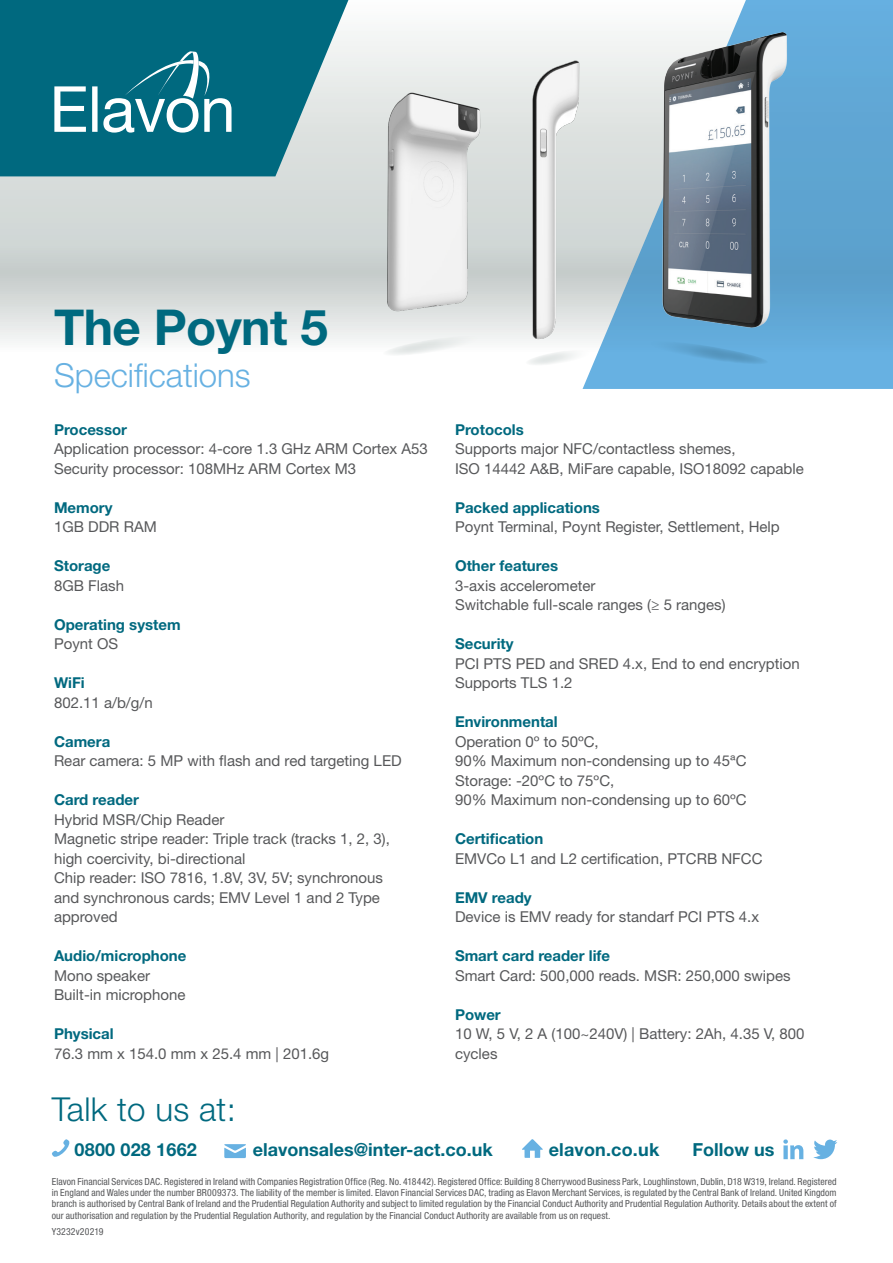
<style>
.page{position:relative;width:893px;height:1263px;background:#fff}
.page>*{position:absolute;margin:0;border:0;box-sizing:border-box;transform-origin:0 0}
.t1{font:700 49.5px "Helvetica Neue LT Std";letter-spacing:-.01em;color:#00697f}
.t2{font:300 33px "Helvetica Neue LT Std";color:#67b1e2}
.P-Main_Body_Text{font:300 33px "Helvetica Neue LT Std";letter-spacing:.01em;color:#00697f}
.H5-Web_Address_URL{font:700 18px "Helvetica Neue LT Std";color:#00697f}
.P-Main_Body_Text-2{font:15px "Helvetica Neue LT Std";color:#57585a}
.P-Main_Body_Text-3{font:700 15px "Helvetica Neue LT Std";color:#00697f}
.t3{font:condensed 9.75px/11.6px "Helvetica Neue LT Std";letter-spacing:.005em;color:#57585a;text-align:justify}
</style>
<div class="page">
<svg style="left:0;top:0;width:583px;height:389px"></svg>
<svg style="left:0;top:0;width:348px;height:176px;fill:#00697f"></svg>
<svg style="left:54px;top:51px;width:178px;height:82px"></svg>
<svg style="left:583px;top:0;width:310px;height:389px"></svg>
<img style="left:663px;top:31px;width:124px;height:298px">
<svg style="left:646px;top:336px;width:122px;height:33px"></svg>
<img style="left:386px;top:92px;width:94px;height:220px">
<svg style="left:383px;top:332px;width:98px;height:28px"></svg>
<img style="left:531px;top:59px;width:48px;height:280px">
<svg style="left:526px;top:346px;width:66px;height:23px"></svg>
<svg style="left:52px;top:1139px;width:18px;height:18px"></svg>
<svg style="left:224px;top:1144px;width:22px;height:14px"></svg>
<svg style="left:522px;top:1139px;width:21px;height:19px"></svg>
<svg style="left:783px;top:1139px;width:20px;height:20px"></svg>
<svg style="left:813px;top:1139px;width:24px;height:20px"></svg>
<p class="t1" style="left:54px;top:296px;width:275px">The Poynt 5</p>
<p class="t2" style="left:54px;top:355px;width:198px">Specifications</p>
<p class="P-Main_Body_Text-3" style="left:54px;top:420px;width:75px">Processor</p>
<p class="P-Main_Body_Text-2" style="left:54px;top:440px;width:375px">Application processor: 4-core 1.3 GHz ARM Cortex A53</p>
<p class="P-Main_Body_Text-2" style="left:54px;top:460px;width:304px">Security processor: 108MHz ARM Cortex M3</p>
<p class="P-Main_Body_Text-3" style="left:54px;top:498px;width:60px">Memory</p>
<p class="P-Main_Body_Text-2" style="left:54px;top:518px;width:104px">1GB DDR RAM</p>
<p class="P-Main_Body_Text-3" style="left:54px;top:557px;width:58px">Storage</p>
<p class="P-Main_Body_Text-2" style="left:54px;top:577px;width:72px">8GB Flash</p>
<p class="P-Main_Body_Text-3" style="left:54px;top:615px;width:128px">Operating system</p>
<p class="P-Main_Body_Text-2" style="left:54px;top:635px;width:66px">Poynt OS</p>
<p class="P-Main_Body_Text-3" style="left:54px;top:674px;width:32px">WiFi</p>
<p class="P-Main_Body_Text-2" style="left:54px;top:694px;width:100px">802.11 a/b/g/n</p>
<p class="P-Main_Body_Text-3" style="left:54px;top:732px;width:58px">Camera</p>
<p class="P-Main_Body_Text-2" style="left:54px;top:752px;width:349px">Rear camera: 5 MP with flash and red targeting LED</p>
<p class="P-Main_Body_Text-3" style="left:54px;top:791px;width:87px">Card reader</p>
<p class="P-Main_Body_Text-2" style="left:54px;top:811px;width:172px">Hybrid MSR/Chip Reader</p>
<p class="P-Main_Body_Text-2" style="left:54px;top:830px;width:337px">Magnetic stripe reader: Triple track (tracks 1, 2, 3),</p>
<p class="P-Main_Body_Text-2" style="left:54px;top:850px;width:193px">high coercivity, bi-directional</p>
<p class="P-Main_Body_Text-2" style="left:54px;top:869px;width:330px">Chip reader: ISO 7816, 1.8V, 3V, 5V; synchronous</p>
<p class="P-Main_Body_Text-2" style="left:54px;top:889px;width:327px">and synchronous cards; EMV Level 1 and 2 Type</p>
<p class="P-Main_Body_Text-2" style="left:54px;top:908px;width:65px">approved</p>
<p class="P-Main_Body_Text-3" style="left:54px;top:947px;width:134px">Audio/microphone</p>
<p class="P-Main_Body_Text-2" style="left:54px;top:967px;width:98px">Mono speaker</p>
<p class="P-Main_Body_Text-2" style="left:54px;top:986px;width:133px">Built-in microphone</p>
<p class="P-Main_Body_Text-3" style="left:54px;top:1025px;width:61px">Physical</p>
<p class="P-Main_Body_Text-2" style="left:54px;top:1045px;width:277px">76.3 mm x 154.0 mm x 25.4 mm | 201.6g</p>
<p class="P-Main_Body_Text" style="left:52px;top:1089px;width:186px">Talk to us at:</p>
<p class="P-Main_Body_Text-3" style="left:455px;top:420px;width:70px">Protocols</p>
<p class="P-Main_Body_Text-2" style="left:455px;top:440px;width:282px">Supports major NFC/contactless shemes,</p>
<p class="P-Main_Body_Text-2" style="left:455px;top:460px;width:350px">ISO 14442 A&amp;B, MiFare capable, ISO18092 capable</p>
<p class="P-Main_Body_Text-3" style="left:455px;top:498px;width:146px">Packed applications</p>
<p class="P-Main_Body_Text-2" style="left:455px;top:518px;width:326px">Poynt Terminal, Poynt Register, Settlement, Help</p>
<p class="P-Main_Body_Text-3" style="left:455px;top:557px;width:105px">Other features</p>
<p class="P-Main_Body_Text-2" style="left:455px;top:577px;width:142px">3-axis accelerometer</p>
<p class="P-Main_Body_Text-2" style="left:455px;top:596px;width:272px">Switchable full-scale ranges (≥ 5 ranges)</p>
<p class="P-Main_Body_Text-3" style="left:455px;top:635px;width:60px">Security</p>
<p class="P-Main_Body_Text-2" style="left:455px;top:655px;width:346px">PCI PTS PED and SRED 4.x, End to end encryption</p>
<p class="P-Main_Body_Text-2" style="left:455px;top:674px;width:119px">Supports TLS 1.2</p>
<p class="P-Main_Body_Text-3" style="left:455px;top:713px;width:104px">Environmental</p>
<p class="P-Main_Body_Text-2" style="left:455px;top:733px;width:145px">Operation 0º to 50ºC,</p>
<p class="P-Main_Body_Text-2" style="left:455px;top:752px;width:293px">90% Maximum non-condensing up to 45ªC</p>
<p class="P-Main_Body_Text-2" style="left:455px;top:772px;width:161px">Storage: -20ºC to 75ºC,</p>
<p class="P-Main_Body_Text-2" style="left:455px;top:791px;width:293px">90% Maximum non-condensing up to 60ºC</p>
<p class="P-Main_Body_Text-3" style="left:455px;top:830px;width:90px">Certification</p>
<p class="P-Main_Body_Text-2" style="left:455px;top:850px;width:309px">EMVCo L1 and L2 certification, PTCRB NFCC</p>
<p class="P-Main_Body_Text-3" style="left:455px;top:888px;width:78px">EMV ready</p>
<p class="P-Main_Body_Text-2" style="left:455px;top:908px;width:306px">Device is EMV ready for standarf PCI PTS 4.x</p>
<p class="P-Main_Body_Text-3" style="left:455px;top:947px;width:157px">Smart card reader life</p>
<p class="P-Main_Body_Text-2" style="left:455px;top:967px;width:337px">Smart Card: 500,000 reads. MSR: 250,000 swipes</p>
<p class="P-Main_Body_Text-3" style="left:455px;top:1005px;width:47px">Power</p>
<p class="P-Main_Body_Text-2" style="left:455px;top:1025px;width:351px">10 W, 5 V, 2 A (100~240V) | Battery: 2Ah, 4.35 V, 800</p>
<p class="P-Main_Body_Text-2" style="left:455px;top:1045px;width:44px">cycles</p>
<p class="H5-Web_Address_URL" style="left:75px;top:1138px;width:124px">0800 028 1662</p>
<p class="H5-Web_Address_URL" style="left:253px;top:1138px;width:242px">elavonsales@inter-act.co.uk</p>
<p class="H5-Web_Address_URL" style="left:549px;top:1138px;width:112px">elavon.co.uk</p>
<p class="H5-Web_Address_URL" style="left:692px;top:1139px;width:83px">Follow us</p>
<p class="t3" style="left:52px;top:1175px;width:786px">Elavon Financial Services DAC. Registered in Ireland with Companies Registration Office (Reg. No. 418442). Registered Office: Building 8 Cherrywood Business Park, Loughlinstown, Dublin, D18 W319, Ireland. Registered in England and Wales under the number BR009373. The liability of the member is limited. Elavon Financial Services DAC, trading as Elavon Merchant Services, is regulated by the Central Bank of Ireland. United Kingdom branch is authorised by Central Bank of Ireland and the Prudential Regulation Authority and subject to limited regulation by the Financial Conduct Authority and Prudential Regulation Authority. Details about the extent of our authorisation and regulation by the Prudential Regulation Authority, and regulation by the Financial Conduct Authority are available from us on request.</p>
<p class="t3" style="left:52px;top:1225px;width:53px">Y3232v20219</p>
</div>
